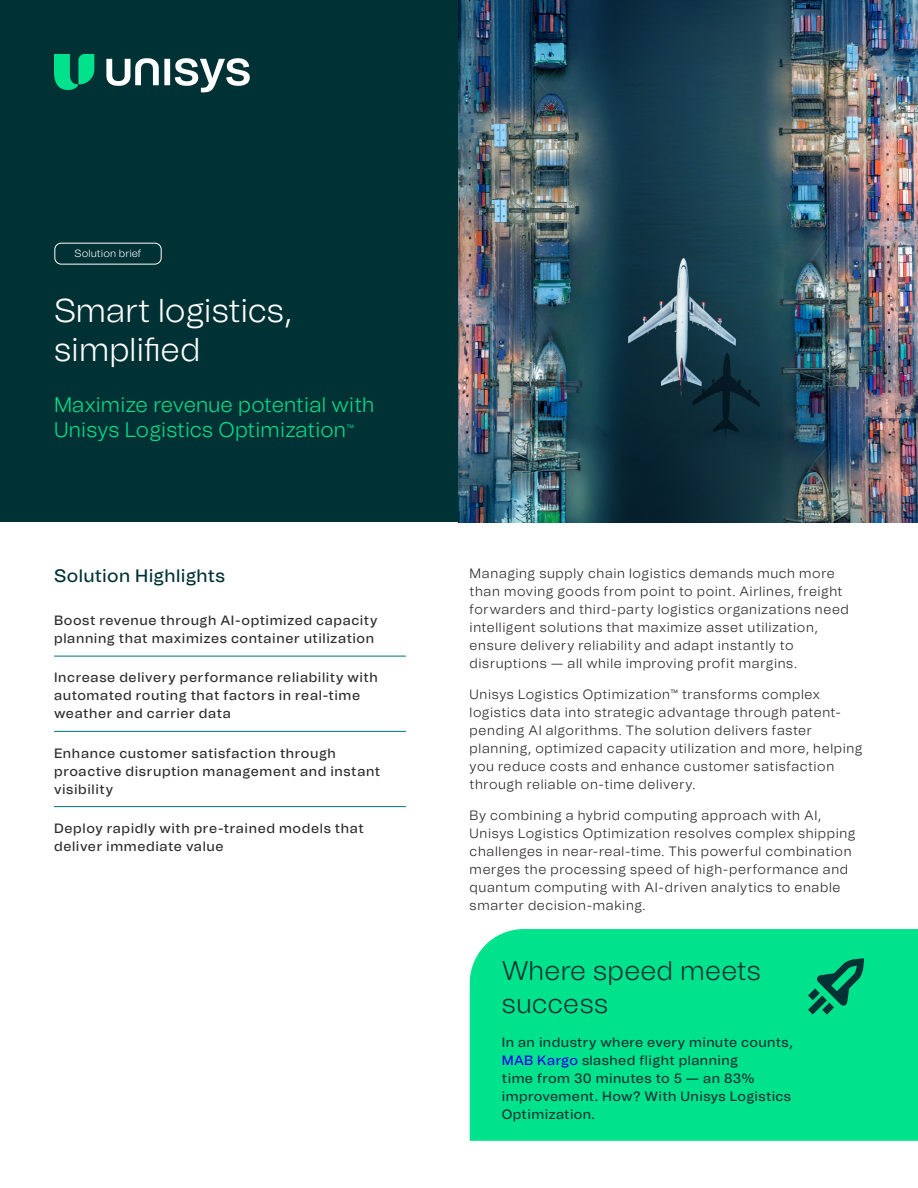
<style>
.page{position:relative;width:918px;height:1188px;background:#fff}
.page>*{position:absolute;margin:0;border:0;box-sizing:border-box;transform-origin:0 0}
.t1{font:300 33px/39px "Unisys";color:#fff}
.Call_out_Headline{font:300 27px/32.4px "Unisys";letter-spacing:.01em;color:#003134}
.SubTitle{font:300 21px/25.2px "Unisys";letter-spacing:.01em;color:#00e28b}
.Highlights{font:500 18px "Unisys";letter-spacing:.015em;color:#003134}
.Body_Text{font:300 13.5px/18px "Unisys";letter-spacing:.045em;color:#231f20}
.Bullet_-_Highlights{font:500 13.5px/18px "Unisys";letter-spacing:.04em;color:#2a2a2a}
.Call_out{font:500 13.5px/18px "Unisys";letter-spacing:.03em;color:#003134}
.Bullet_-_Highlights_last_line{font:500 13.5px/18px "Unisys";letter-spacing:.045em;color:#2a2a2a}
.Asset_Type{font:300 10.5px "Unisys";letter-spacing:.01em;color:#fff}
.s1{font-size:13.5px}
.s2{color:#1b00eb}
</style>
<div class="page">
<img style="left:458px;top:0;width:460px;height:522px">
<div style="left:0;top:0;width:458px;height:522px;background:#003134"></div>
<svg style="left:54px;top:54px;width:40px;height:36px"></svg>
<svg style="left:106px;top:58px;width:144px;height:34px"></svg>
<hr style="left:54px;top:656px;width:352px;height:1px;background:#007173">
<hr style="left:54px;top:731px;width:352px;height:1px;background:#007173">
<hr style="left:54px;top:806px;width:352px;height:1px;background:#007173">
<div style="left:470px;top:929px;width:448px;height:212px;background:#00e28b"></div>
<div style="left:54px;top:243px;width:108px;height:22px;border:1px solid #fff;border-radius:6px"></div>
<svg style="left:808px;top:958px;width:57px;height:57px;background:#00a36c"></svg>
<p class="Asset_Type" style="left:75px;top:246px;width:69px">Solution brief</p>
<p class="t1" style="left:54px;top:290px;width:240px">Smart logistics, simplified</p>
<p class="SubTitle" style="left:54px;top:391px;width:322px">Maximize revenue potential with<br>Unisys Logistics Optimization<span class="s1">™</span></p>
<p class="Highlights" style="left:54px;top:563px;width:172px">Solution Highlights</p>
<p class="Bullet_-_Highlights" style="left:54px;top:611px;width:325px">Boost revenue through AI-optimized capacity planning that maximizes container utilization</p>
<p class="Bullet_-_Highlights" style="left:54px;top:668px;width:325px">Increase delivery performance reliability with automated routing that factors in real-time weather and carrier data</p>
<p class="Bullet_-_Highlights" style="left:54px;top:744px;width:328px">Enhance customer satisfaction through proactive disruption management and instant visibility</p>
<p class="Bullet_-_Highlights_last_line" style="left:54px;top:819px;width:311px">Deploy rapidly with pre-trained models that deliver immediate value</p>
<p class="Body_Text" style="left:470px;top:564px;width:381px">Managing supply chain logistics demands much more than moving goods from point to point. Airlines, freight forwarders and third-party logistics organizations need intelligent solutions that maximize asset utilization, ensure delivery reliability and adapt instantly to disruptions — all while improving profit margins.</p>
<p class="Body_Text" style="left:470px;top:685px;width:394px">Unisys Logistics Optimization™ transforms complex logistics data into strategic advantage through patent&shy;pending AI algorithms. The solution delivers faster planning, optimized capacity utilization and more, helping you reduce costs and enhance customer satisfaction through reliable on-time delivery.</p>
<p class="Body_Text" style="left:470px;top:806px;width:388px">By combining a hybrid computing approach with AI, Unisys Logistics Optimization resolves complex shipping challenges in near-real-time. This powerful combination merges the processing speed of high-performance and quantum computing with AI-driven analytics to enable smarter decision-making.</p>
<p class="Call_out_Headline" style="left:502px;top:954px;width:260px">Where speed meets success</p>
<p class="Call_out" style="left:502px;top:1033px;width:293px">In an industry where every minute counts,<br><span class="s2">MAB Kargo</span> slashed flight planning<br>time from 30 minutes to 5 — an 83% improvement. How? With Unisys Logistics<br>Optimization.</p>
</div>
